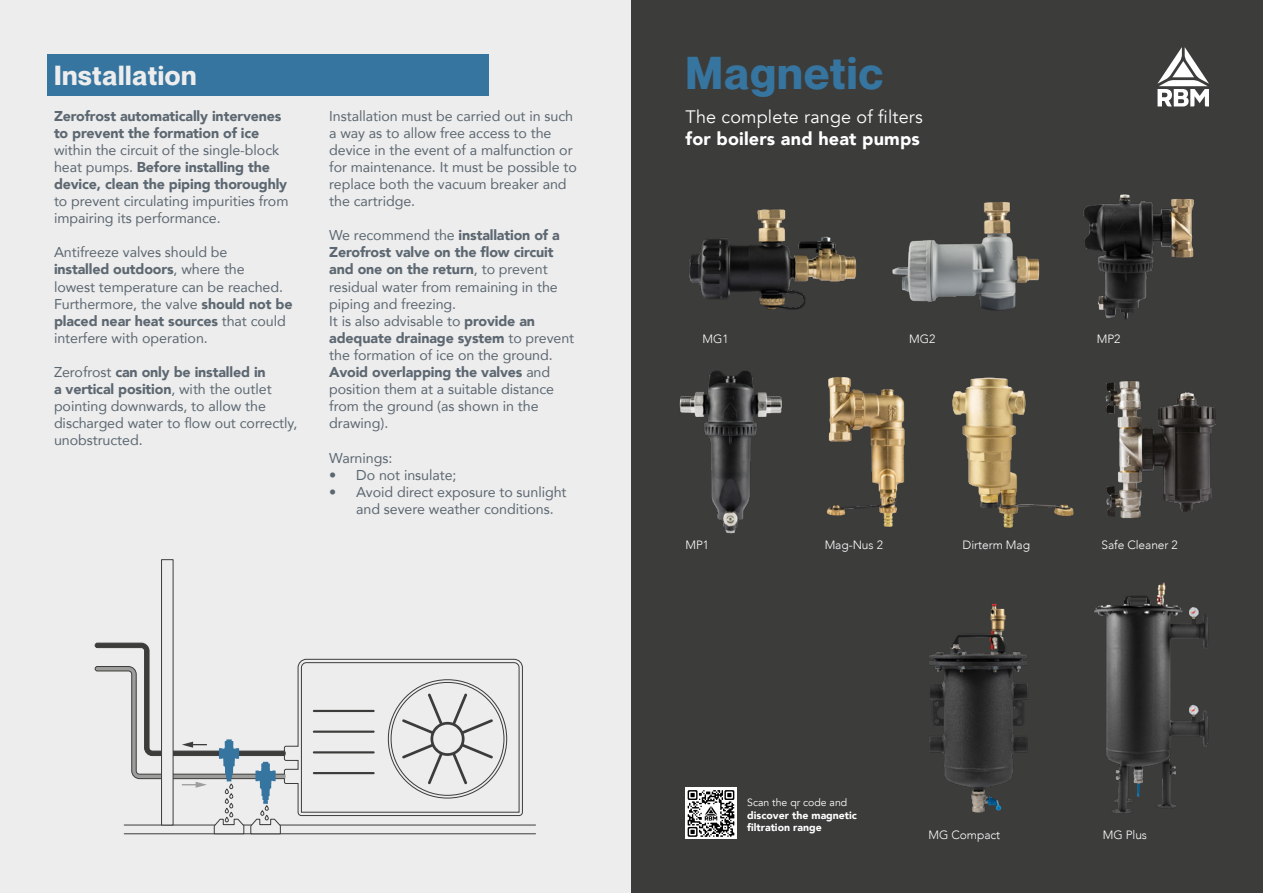
<style>
.page{position:relative;width:1263px;height:893px;background:#ededed}
.page>*{position:absolute;margin:0;border:0;box-sizing:border-box;transform-origin:0 0}
.t1{font:700 45px "Neue Montreal";letter-spacing:.025em;color:#36759f}
.t2{font:700 27px "Neue Montreal";letter-spacing:.025em;color:#ededed}
.t3{font:18px "Avenir";letter-spacing:.01em;color:#fff}
.t4{font:900 18px "Avenir";letter-spacing:.01em;color:#fff}
.t5{font:14.25px/17.1px "Avenir";letter-spacing:-.005em;color:#5c6771}
.t6{font:900 14.25px/17.1px "Avenir";letter-spacing:-.01em;color:#5c6771}
.t7{font:300 12px "Avenir";letter-spacing:-.005em;color:#fff}
.t8{font:900 10.5px/12.6px "Avenir";color:#fff}
.t9{font:10.5px "Avenir";color:#fff}
.s1{font-weight:400}
.s2{font-weight:900}
</style>
<div class="page">
<div style="left:631px;top:0;width:632px;height:893px;background:#3c3c3b"></div>
<div style="left:47px;top:54px;width:442px;height:41px;background:#36759f"></div>
<svg style="left:1157px;top:47px;width:52px;height:59px"></svg>
<img style="left:892px;top:202px;width:148px;height:109px">
<img style="left:679px;top:371px;width:103px;height:163px">
<img style="left:689px;top:209px;width:168px;height:101px">
<img style="left:1083px;top:194px;width:111px;height:126px">
<svg style="left:94px;top:642px;width:429px;height:174px"></svg>
<hr style="left:313px;top:710px;width:62px;height:2px;background:#3c3c3b">
<hr style="left:313px;top:731px;width:62px;height:2px;background:#3c3c3b">
<hr style="left:313px;top:751px;width:62px;height:2px;background:#3c3c3b">
<hr style="left:313px;top:772px;width:62px;height:2px;background:#3c3c3b">
<svg style="left:387px;top:679px;width:121px;height:120px"></svg>
<hr style="left:124px;top:824px;width:411px;height:1px;background:#3c3c3b">
<hr style="left:124px;top:833px;width:411px;height:1px;background:#3c3c3b">
<div style="left:162px;top:560px;width:11px;height:265px;background:#ededed"></div>
<div style="left:161px;top:559px;width:13px;height:266px;border:1px solid #3c3c3b"></div>
<svg style="left:95px;top:643px;width:191px;height:192px"></svg>
<svg style="left:685px;top:788px;width:51px;height:51px"></svg>
<svg style="left:688px;top:790px;width:46px;height:47px;background:#888"></svg>
<img style="left:826px;top:377px;width:79px;height:150px">
<img style="left:929px;top:603px;width:99px;height:210px">
<img style="left:1105px;top:381px;width:111px;height:138px">
<img style="left:952px;top:377px;width:122px;height:151px">
<img style="left:1094px;top:582px;width:114px;height:231px">
<h2 class="t2" style="left:54px;top:59px;width:144px">Installation</h2>
<p class="t6" style="left:54px;top:107px;width:229px">Zerofrost automatically intervenes to prevent the formation of ice</p>
<p class="t6" style="left:54px;top:141px;width:235px"><span class="s1">within the circuit of the single-block heat pumps.</span> Before installing the device, clean the piping thoroughly</p>
<p class="t5" style="left:54px;top:192px;width:236px">to prevent circulating impurities from impairing its performance.</p>
<p class="t5" style="left:54px;top:243px;width:240px">Antifreeze valves should be<br><span class="s2">installed outdoors</span>, where the<br>lowest temperature can be reached.<br>Furthermore, the valve <span class="s2">should not be placed near heat sources</span> that could interfere with operation.</p>
<p class="t5" style="left:54px;top:363px;width:245px">Zerofrost <span class="s2">can only be installed in<br>a vertical position</span>, with the outlet pointing downwards, to allow the discharged water to flow out correctly, unobstructed.</p>
<p class="t5" style="left:329px;top:107px;width:249px">Installation must be carried out in such a way as to allow free access to the device in the event of a malfunction or for maintenance. It must be possible to replace both the vacuum breaker and the cartridge.</p>
<p class="t5" style="left:329px;top:226px;width:247px">We recommend the <span class="s2">installation of a<br>Zerofrost valve on the flow circuit and one on the return</span>, to prevent residual water from remaining in the piping and freezing.<br>It is also advisable to <span class="s2">provide an adequate drainage system</span> to prevent the formation of ice on the ground.<br><span class="s2">Avoid overlapping the valves</span> and position them at a suitable distance from the ground (as shown in the drawing).</p>
<p class="t5" style="left:329px;top:449px;width:65px">Warnings:</p>
<p class="t5" style="left:329px;top:466px;width:129px">• Do not insulate;</p>
<p class="t5" style="left:356px;top:483px;width:212px;text-indent:-27px">• Avoid direct exposure to sunlight and severe weather conditions.</p>
<h1 class="t1" style="left:685px;top:45px;width:199px">Magnetic</h1>
<p class="t3" style="left:685px;top:106px;width:239px">The complete range of filters</p>
<p class="t4" style="left:685px;top:123px;width:236px">for boilers and heat pumps</p>
<p class="t7" style="left:702px;top:332px;width:28px">MG1</p>
<p class="t7" style="left:909px;top:332px;width:28px">MG2</p>
<p class="t7" style="left:1097px;top:332px;width:25px">MP2</p>
<p class="t7" style="left:685px;top:538px;width:25px">MP1</p>
<p class="t7" style="left:825px;top:538px;width:60px">Mag-Nus 2</p>
<p class="t7" style="left:963px;top:538px;width:69px">Dirterm Mag</p>
<p class="t7" style="left:1101px;top:538px;width:78px">Safe Cleaner 2</p>
<p class="t9" style="left:747px;top:796px;width:102px">Scan the qr code and</p>
<p class="t8" style="left:747px;top:808px;width:111px">discover the magnetic filtration range</p>
<p class="t7" style="left:928px;top:828px;width:73px">MG Compact</p>
<p class="t7" style="left:1103px;top:828px;width:46px">MG Plus</p>
</div>
